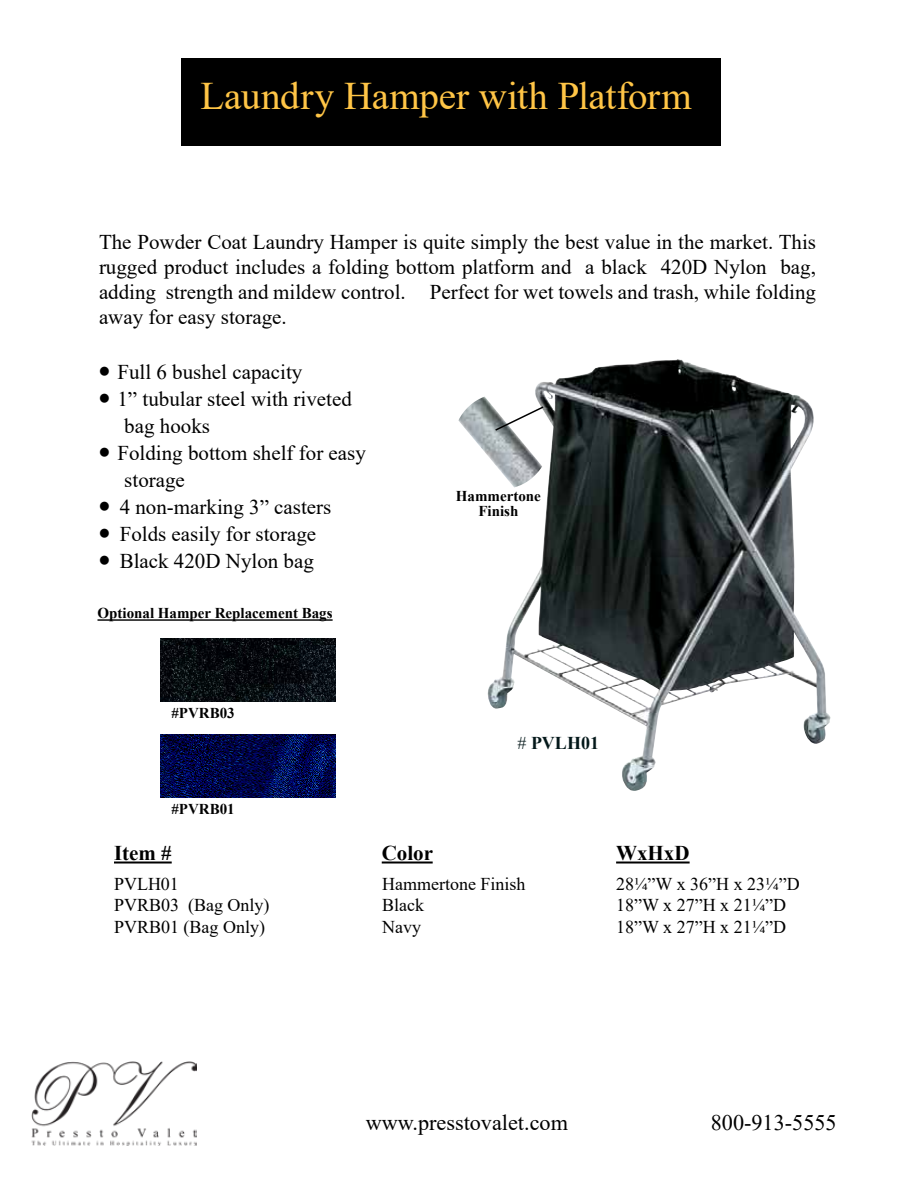
<style>
.page{position:relative;width:918px;height:1188px;background:#fff}
.page>*{position:absolute;margin:0;border:0;box-sizing:border-box;transform-origin:0 0}
.t1{font:39px "Times New Roman";letter-spacing:-.005em;color:#ffc546}
.t2{font:22.2px "Times New Roman";color:#000}
.t3{font:21px/25.2px "Times New Roman";color:#000}
.t4{font:700 21px "Times New Roman";color:#000}
.t5{font:18px/21.6px "Times New Roman";color:#000}
.t6{font:700 18px "Times New Roman";color:#04181a}
.t7{font:700 15px/15px "Times New Roman";color:#000;text-align:center}
.s1{font-size:36px}
.s2{font-weight:400}
</style>
<div class="page">
<img style="left:487px;top:359px;width:344px;height:432px">
<hr style="left:114px;top:862px;width:58px;height:2px;background:#000">
<hr style="left:382px;top:862px;width:51px;height:2px;background:#000">
<hr style="left:616px;top:862px;width:74px;height:2px;background:#000">
<hr style="left:98px;top:619px;width:235px;height:2px;background:#000">
<img style="left:160px;top:638px;width:176px;height:64px">
<img style="left:160px;top:734px;width:176px;height:64px">
<img style="left:458px;top:397px;width:84px;height:90px">
<svg style="left:494px;top:405px;width:51px;height:27px"></svg>
<img style="left:31px;top:1062px;width:165px;height:83px">
<div style="left:182px;top:58px;width:540px;height:87px;background:#000"></div>
<h1 class="t1" style="left:201px;top:69px;width:493px">Laundry Hamper with Platform</h1>
<p class="t3" style="left:99px;top:228px;width:719px;text-align:justify">The Powder Coat Laundry Hamper is quite simply the best value in the market. This rugged product includes a folding bottom platform and a black 420D Nylon bag, adding strength and mildew control. Perfect for wet towels and trash, while folding away for easy storage.</p>
<p class="t3" style="left:98px;top:358px;width:206px"><span class="s1">•</span> Full 6 bushel capacity</p>
<p class="t3" style="left:124px;top:384px;width:229px;line-height:27px;text-indent:-26px"><span class="s1">•</span> 1” tubular steel with riveted bag hooks</p>
<p class="t3" style="left:124px;top:438px;width:243px;line-height:27px;text-indent:-26px"><span class="s1">•</span> Folding bottom shelf for easy storage</p>
<p class="t3" style="left:98px;top:493px;width:235px"><span class="s1">•</span> 4 non-marking 3” casters</p>
<p class="t3" style="left:98px;top:520px;width:220px"><span class="s1">•</span> Folds easily for storage</p>
<p class="t3" style="left:98px;top:547px;width:217px"><span class="s1">•</span> Black 420D Nylon bag</p>
<p class="t7" style="left:98px;top:605px;width:237px">Optional Hamper Replacement Bags</p>
<p class="t7" style="left:171px;top:705px;width:65px">#PVRB03</p>
<p class="t7" style="left:171px;top:801px;width:65px">#PVRB01</p>
<p class="t7" style="left:456px;top:488px;width:86px">Hammertone<br>Finish</p>
<p class="t6" style="left:518px;top:730px;width:83px"><span class="s2">#</span> PVLH01</p>
<p class="t4" style="left:114px;top:838px;width:59px">Item #</p>
<p class="t4" style="left:382px;top:838px;width:53px">Color</p>
<p class="t4" style="left:616px;top:838px;width:75px">WxHxD</p>
<p class="t5" style="left:114px;top:872px;width:157px">PVLH01<br>PVRB03 (Bag Only)<br>PVRB01 (Bag Only)</p>
<p class="t5" style="left:616px;top:872px;width:185px">28¼”W x 36”H x 23¼”D<br>18”W x 27”H x 21¼”D<br>18”W x 27”H x 21¼”D</p>
<p class="t5" style="left:382px;top:872px;width:145px">Hammertone Finish<br>Black<br>Navy</p>
<p class="t2" style="left:366px;top:1107px;width:204px">www.presstovalet.com</p>
<p class="t2" style="left:711px;top:1107px;width:127px">800-913-5555</p>
</div>
